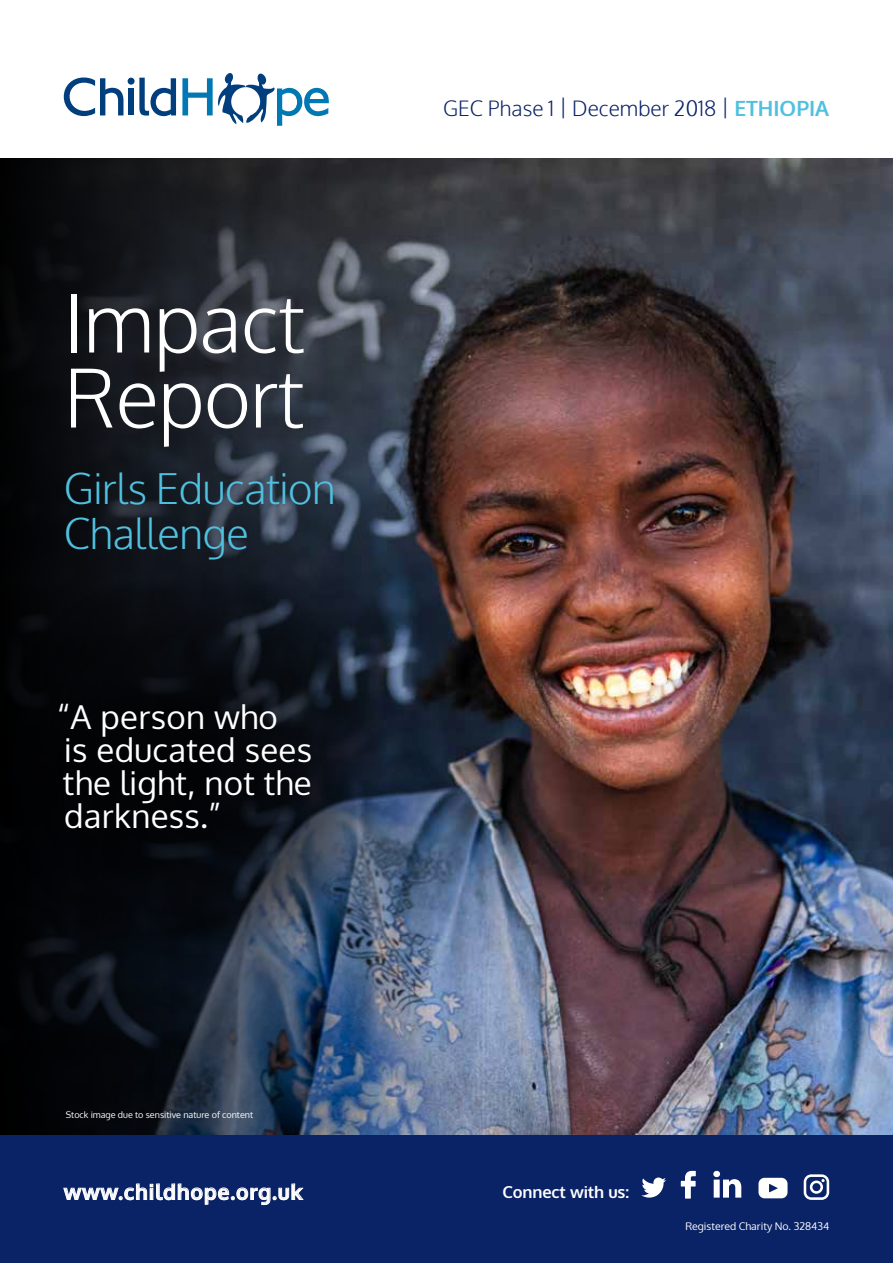
<style>
.page{position:relative;width:893px;height:1263px;background:#fff}
.page>*{position:absolute;margin:0;border:0;box-sizing:border-box;transform-origin:0 0}
.t1{font:300 81px/75px "Oxygen";letter-spacing:-.01em;color:#fff}
.t2{font:300 42px/45px "Oxygen";letter-spacing:-.01em;color:#50c0df}
.t3{font:33px/33px "Oxygen";letter-spacing:.01em;color:#fff}
.t4{font:300 21px "Oxygen";color:#0a2367}
.t5{font:700 21px "Oxygen";letter-spacing:.04em;color:#fff}
.t6{font:700 16.5px "Oxygen";letter-spacing:-.01em;color:#fff}
.t7{font:10.5px "Oxygen";color:#fff}
.t8{font:9px "Oxygen";color:#fff}
.s1{font-weight:700;color:#50c0df}
</style>
<div class="page">
<img style="left:777px;top:159px;width:116px;height:976px">
<img style="left:0;top:159px;width:777px;height:976px">
<svg style="left:0;top:566px;width:387px;height:392px;background:#0f141c"></svg>
<div style="left:0;top:1135px;width:893px;height:128px;background:#0a2367"></div>
<svg style="left:63px;top:1183px;width:241px;height:22px"></svg>
<svg style="left:641px;top:1177px;width:25px;height:20px"></svg>
<svg style="left:681px;top:1171px;width:15px;height:27px"></svg>
<svg style="left:713px;top:1171px;width:28px;height:26px"></svg>
<svg style="left:758px;top:1178px;width:29px;height:20px"></svg>
<svg style="left:804px;top:1174px;width:25px;height:26px"></svg>
<svg style="left:64px;top:77px;width:59px;height:39px"></svg>
<div style="left:128px;top:88px;width:6px;height:27px;background:#003e7d"></div>
<svg style="left:139px;top:78px;width:37px;height:38px"></svg>
<div style="left:128px;top:78px;width:7px;height:7px;background:#003e7d;border-radius:50%"></div>
<svg style="left:182px;top:73px;width:147px;height:53px"></svg>
<h1 class="t1" style="left:64px;top:288px;width:243px">Impact<br>Report</h1>
<p class="t2" style="left:64px;top:467px;width:274px">Girls Education<br>Challenge</p>
<p class="t3" style="left:57px;top:701px;width:256px">“A person who<br>is educated sees the light, not the darkness.”</p>
<p class="t4" style="left:443px;top:95px;width:388px">GEC Phase 1 | December 2018 | <span class="s1">ETHIOPIA</span></p>
<p class="t8" style="left:66px;top:1109px;width:189px">Stock image due to sensitive nature of content</p>
<p class="t5" style="left:64px;top:1179px;width:240px">www.childhope.org.uk</p>
<p class="t6" style="left:503px;top:1182px;width:128px">Connect with us:</p>
<p class="t7" style="left:685px;top:1219px;width:145px">Registered Charity No. 328434</p>
</div>
